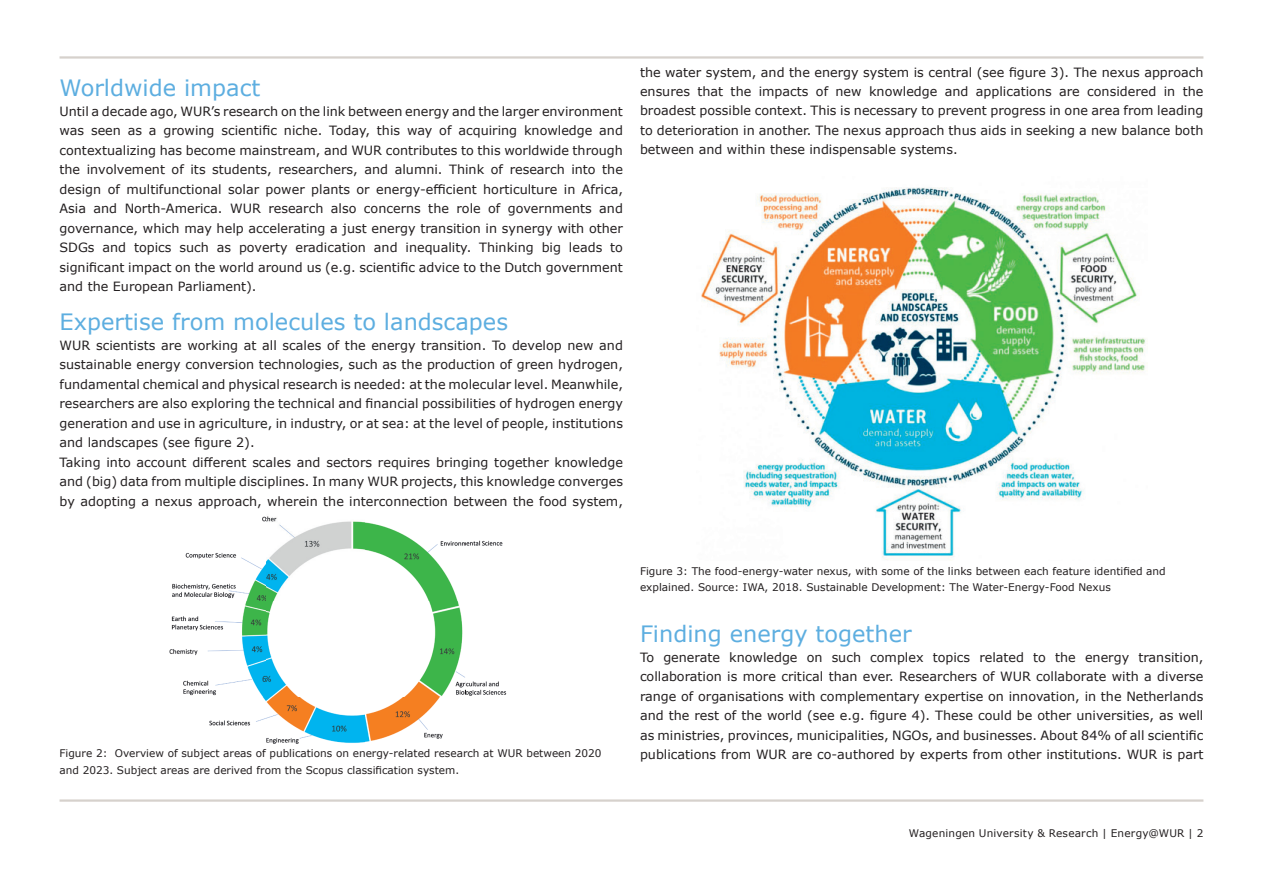
<style>
.page{position:relative;width:1263px;height:893px;background:#fff}
.page>*{position:absolute;margin:0;border:0;box-sizing:border-box;transform-origin:0 0}
.t1{font:22.5px "Verdana";color:#5daee0}
.t2{font:12.75px/19.5px "Verdana";color:#231f20;text-align:justify}
.t3{font:10.5px/16.5px "Verdana";color:#231f20}
</style>
<div class="page">
<hr style="left:60px;top:56px;width:1143px;height:3px;background:#d6d1cc">
<hr style="left:60px;top:799px;width:1143px;height:3px;background:#d6d1cc">
<img style="left:169px;top:516px;width:338px;height:228px">
<img style="left:701px;top:187px;width:445px;height:373px">
<h1 class="t1" style="left:60px;top:72px;width:202px">Worldwide impact</h1>
<p class="t2" style="left:60px;top:101px;width:565px">Until a decade ago, WUR’s research on the link between energy and the larger environment was seen as a growing scientific niche. Today, this way of acquiring knowledge and contextualizing has become mainstream, and WUR contributes to this worldwide through the involvement of its students, researchers, and alumni. Think of research into the design of multifunctional solar power plants or energy-efficient horticulture in Africa, Asia and North-America. WUR research also concerns the role of governments and governance, which may help accelerating a just energy transition in synergy with other SDGs and topics such as poverty eradication and inequality. Thinking big leads to significant impact on the world around us (e.g. scientific advice to the Dutch government and the European Parliament).</p>
<h1 class="t1" style="left:60px;top:306px;width:450px">Expertise from molecules to landscapes</h1>
<p class="t2" style="left:60px;top:335px;width:565px;text-align:left">WUR scientists are working at all scales of the energy transition. To develop new and sustainable energy conversion technologies, such as the production of green hydrogen, fundamental chemical and physical research is needed: at the molecular level. Meanwhile, researchers are also exploring the technical and financial possibilities of hydrogen energy generation and use in agriculture, in industry, or at sea: at the level of people, institutions and landscapes (see figure 2).<br>Taking into account different scales and sectors requires bringing together knowledge and (big) data from multiple disciplines. In many WUR projects, this knowledge converges by adopting a nexus approach, wherein the interconnection between the food system,</p>
<p class="t2" style="left:640px;top:62px;width:565px">the water system, and the energy system is central (see figure 3). The nexus approach ensures that the impacts of new knowledge and applications are considered in the broadest possible context. This is necessary to prevent progress in one area from leading to deterioration in another. The nexus approach thus aids in seeking a new balance both between and within these indispensable systems.</p>
<p class="t3" style="left:60px;top:745px;width:544px">Figure 2: Overview of subject areas of publications on energy-related research at WUR between 2020 and 2023. Subject areas are derived from the Scopus classification system.</p>
<p class="t3" style="left:640px;top:562px;width:527px">Figure 3: The food-energy-water nexus, with some of the links between each feature identified and explained. Source: IWA, 2018. Sustainable Development: The Water-Energy-Food Nexus</p>
<h1 class="t1" style="left:640px;top:618px;width:273px">Finding energy together</h1>
<p class="t2" style="left:640px;top:647px;width:565px">To generate knowledge on such complex topics related to the energy transition, collaboration is more critical than ever. Researchers of WUR collaborate with a diverse range of organisations with complementary expertise on innovation, in the Netherlands and the rest of the world (see e.g. figure 4). These could be other universities, as well as ministries, provinces, municipalities, NGOs, and businesses. About 84% of all scientific publications from WUR are co-authored by experts from other institutions. WUR is part</p>
<p class="t3" style="left:909px;top:825px;width:296px">Wageningen University &amp; Research | Energy@WUR | 2</p>
</div>
